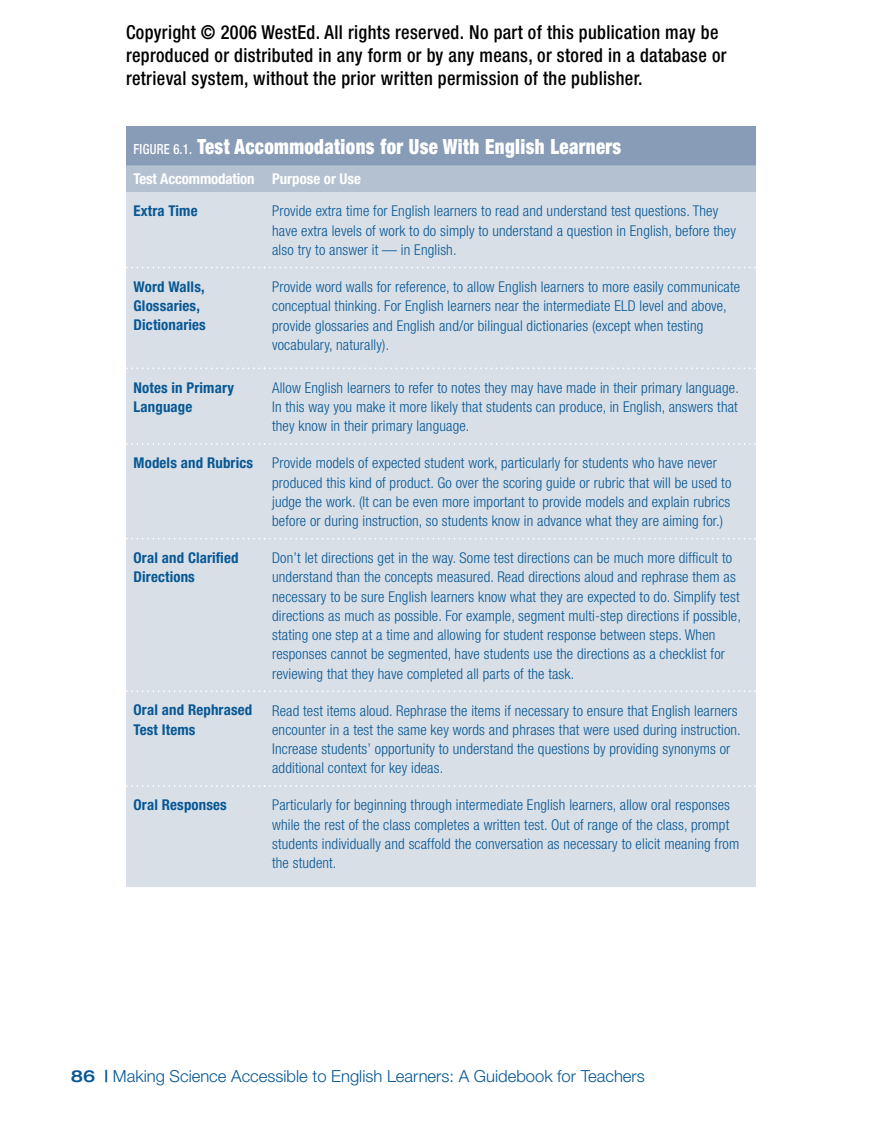
<style>
.page{position:relative;width:882px;height:1134px;background:#fff}
.page>*{position:absolute;margin:0;border:0;box-sizing:border-box;transform-origin:0 0}
.t1{font:900 condensed 21px "Helvetica Neue";letter-spacing:.02em;color:#fff;scale:.9 1}
.t2{font:500 condensed 19.25px/22.8px "Helvetica Neue";letter-spacing:.02em;color:#000;scale:.95 1}
.t3{font:300 16.62px "Helvetica Neue";color:#065794}
.t4{font:300 condensed 14.88px/19.2px "Helvetica Neue";letter-spacing:.01em;color:#065794}
.t5{font:700 condensed 14.88px/19.2px "Helvetica Neue";letter-spacing:.01em;color:#065794}
.t6{font:700 condensed 14.88px "Helvetica Neue";letter-spacing:-.01em;color:#fff}
.s1{font-weight:500;font-size:14px}
.s2{font-weight:500;font-stretch:expanded}
.s3{font-weight:500}
</style>
<div class="page">
<div style="left:126px;top:126px;width:630px;height:39px;background:#889cb7"></div>
<div style="left:126px;top:165px;width:630px;height:27px;background:#b3c1d1"></div>
<div style="left:126px;top:192px;width:630px;height:695px;background:#d8dfe7"></div>
<svg style="left:126px;top:267px;width:630px;height:1px"></svg>
<svg style="left:126px;top:367px;width:630px;height:2px"></svg>
<svg style="left:126px;top:443px;width:630px;height:2px"></svg>
<svg style="left:126px;top:538px;width:630px;height:2px"></svg>
<svg style="left:126px;top:690px;width:630px;height:2px"></svg>
<svg style="left:126px;top:785px;width:630px;height:2px"></svg>
<p class="t2" style="left:126px;top:21px;width:634px">Copyright © 2006 WestEd. All rights reserved. No part of this publication may be reproduced or distributed in any form or by any means, or stored in a database or retrieval system, without the prior written permission of the publisher.</p>
<h1 class="t1" style="left:134px;top:134px;width:544px"><span class="s1">FIGURE 6.1.</span> Test Accommodations for Use With English Learners</h1>
<p class="t6" style="left:134px;top:170px;width:229px">Test Accommodation Purpose or Use</p>
<p class="t5" style="left:134px;top:201px;width:66px">Extra Time</p>
<p class="t4" style="left:272px;top:201px;width:465px">Provide extra time for English learners to read and understand test questions. They have extra levels of work to do simply to understand a question in English, before they also try to answer it — in English.</p>
<p class="t5" style="left:134px;top:277px;width:74px">Word Walls,<br>Glossaries,<br>Dictionaries</p>
<p class="t4" style="left:272px;top:277px;width:470px">Provide word walls for reference, to allow English learners to more easily communicate conceptual thinking. For English learners near the intermediate ELD level and above, provide glossaries and English and/or bilingual dictionaries (except when testing vocabulary, naturally).</p>
<p class="t5" style="left:134px;top:377px;width:102px">Notes in Primary<br>Language</p>
<p class="t4" style="left:272px;top:378px;width:468px;text-align:justify">Allow English learners to refer to notes they may have made in their primary language.<br>In this way you make it more likely that students can produce, in English, answers that they know in their primary language.</p>
<p class="t5" style="left:134px;top:453px;width:121px">Models and Rubrics</p>
<p class="t4" style="left:272px;top:453px;width:461px">Provide models of expected student work, particularly for students who have never produced this kind of product. Go over the scoring guide or rubric that will be used to judge the work. (It can be even more important to provide models and explain rubrics before or during instruction, so students know in advance what they are aiming for.)</p>
<p class="t5" style="left:134px;top:548px;width:107px">Oral and Clarified<br>Directions</p>
<p class="t4" style="left:272px;top:548px;width:470px">Don’t let directions get in the way. Some test directions can be much more difficult to understand than the concepts measured. Read directions aloud and rephrase them as necessary to be sure English learners know what they are expected to do. Simplify test directions as much as possible. For example, segment multi-step directions if possible, stating one step at a time and allowing for student response between steps. When responses cannot be segmented, have students use the directions as a checklist for reviewing that they have completed all parts of the task.</p>
<p class="t5" style="left:134px;top:700px;width:120px">Oral and Rephrased<br>Test Items</p>
<p class="t4" style="left:272px;top:701px;width:470px">Read test items aloud. Rephrase the items if necessary to ensure that English learners encounter in a test the same key words and phrases that were used during instruction.<br>Increase students’ opportunity to understand the questions by providing synonyms or additional context for key ideas.</p>
<p class="t5" style="left:134px;top:795px;width:95px">Oral Responses</p>
<p class="t4" style="left:272px;top:795px;width:469px">Particularly for beginning through intermediate English learners, allow oral responses while the rest of the class completes a written test. Out of range of the class, prompt students individually and scaffold the conversation as necessary to elicit meaning from the student.</p>
<p class="t3" style="left:71px;top:1066px;width:576px"><span class="s2">86</span> <span class="s3">|</span> Making Science Accessible to English Learners: A Guidebook for Teachers</p>
</div>
